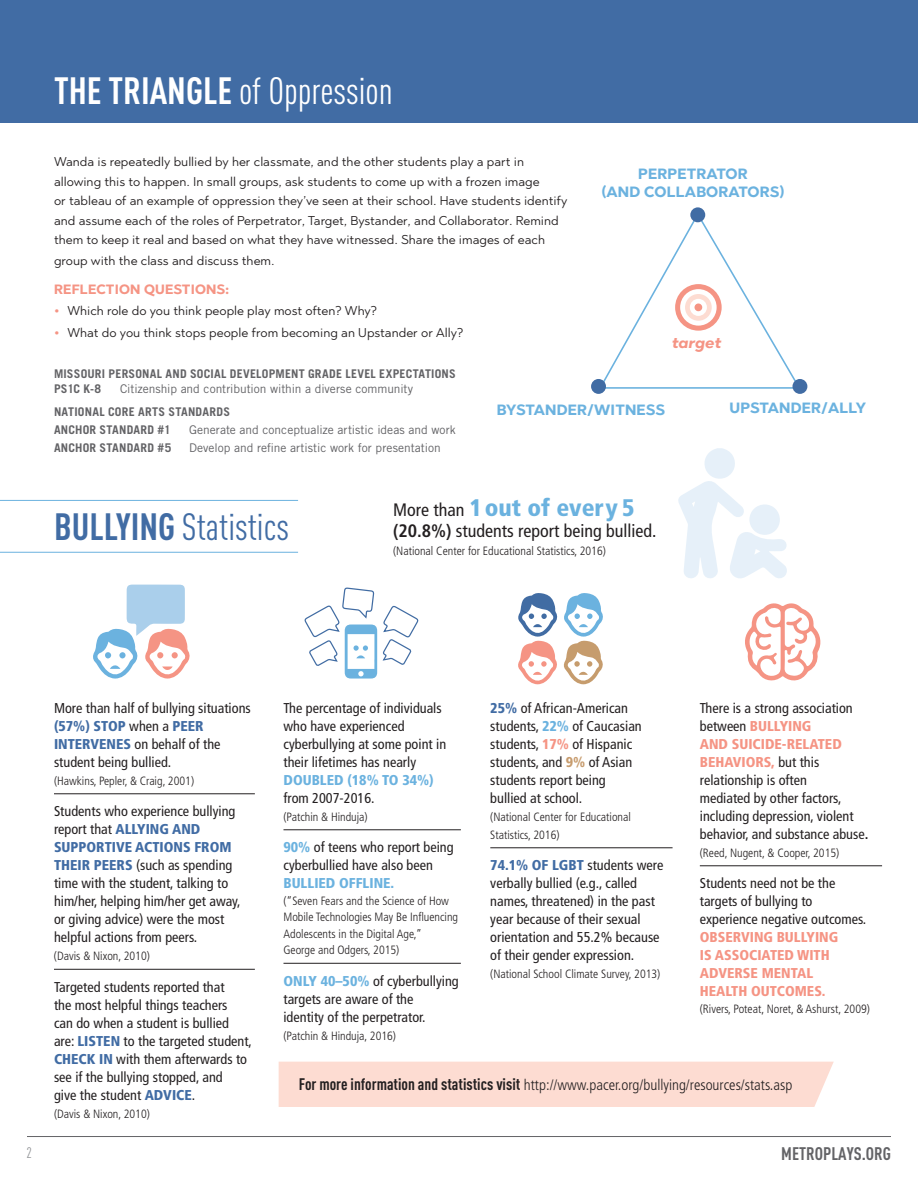
<style>
.page{position:relative;width:918px;height:1188px;background:#fff}
.page>*{position:absolute;margin:0;border:0;box-sizing:border-box;transform-origin:0 0}
.t1{font:37.5px "DIN Cond";color:#fff}
.t2{font:37.5px "DIN Cond";color:#416ca4}
.Guide_Body{font:900 condensed 24px "Frutiger";color:#6bb2df}
.Guide_Body-2{font:condensed 18px "Frutiger";color:#231f20}
.t3{font:700 18px "DIN Cond";color:#636366}
.Guide_Header{font:italic 700 15.75px "Abrade";letter-spacing:-.01em;color:#f59484}
.Guide_Body-3{font:300 condensed 15px "Frutiger";color:#231f20}
.t4{font:15px "DIN Cond";color:#939598}
.Guide_Header-2{font:700 14.85px/18.8px "Abrade";letter-spacing:.01em;color:#6bb2df;text-align:center}
.Guide_Body-4{font:condensed 14.25px/18px "Frutiger";color:#231f20}
.Guide_Body-5{font:700 13.5px "Abrade";letter-spacing:.01em;color:#f59484}
.Guide_Body-6{font:12.75px/19.5px "Abrade";color:#231f20}
.Guide_Body-7{font:300 condensed 12px/16.5px "Frutiger";color:#231f20}
.t5{font:12px "Trade Gothic";color:#636366}
.t6{font:700 12px "Trade Gothic";letter-spacing:.02em;color:#636366}
.s1{font-weight:700}
.s2{font-weight:700;font-size:15px;color:#f59484}
.s3{font-weight:400;font-size:18px;color:#231f20}
.s4{font-weight:900;color:#416ca4}
.s5{font-weight:900;color:#6bb2df}
.s6{font-weight:900;color:#f59484}
.s7{font-weight:900;color:#c79c6e}
.s8{font-family:"DIN Cond";font-weight:700;font-stretch:normal;font-size:16.5px}
</style>
<div class="page">
<div style="left:0;top:0;width:918px;height:122px;background:#416ca4"></div>
<hr style="left:27px;top:1136px;width:864px;height:1px;background:#636366">
<div style="left:279px;top:1062px;width:555px;height:45px;background:#fddcd2"></div>
<svg style="left:304px;top:587px;width:115px;height:92px"></svg>
<svg style="left:93px;top:585px;width:97px;height:94px"></svg>
<svg style="left:745px;top:603px;width:76px;height:78px"></svg>
<svg style="left:518px;top:593px;width:85px;height:91px"></svg>
<hr style="left:284px;top:830px;width:177px;height:1px;background:#231f20">
<hr style="left:284px;top:963px;width:177px;height:1px;background:#231f20">
<hr style="left:490px;top:848px;width:183px;height:1px;background:#231f20">
<hr style="left:700px;top:866px;width:182px;height:1px;background:#231f20">
<hr style="left:54px;top:794px;width:201px;height:1px;background:#231f20">
<hr style="left:54px;top:969px;width:201px;height:1px;background:#231f20">
<svg style="left:678px;top:448px;width:109px;height:130px"></svg>
<div style="left:749px;top:504px;width:31px;height:31px;background:#e6f0f9;border-radius:50%"></div>
<svg style="left:601px;top:213px;width:196px;height:177px"></svg>
<div style="left:690px;top:207px;width:15px;height:15px;background:#416ca4;border-radius:50%"></div>
<div style="left:792px;top:379px;width:15px;height:15px;background:#416ca4;border-radius:50%"></div>
<div style="left:591px;top:379px;width:15px;height:15px;background:#416ca4;border-radius:50%"></div>
<div style="left:690px;top:299px;width:17px;height:17px;background:#fff;border-radius:50%"></div>
<div style="left:695px;top:304px;width:7px;height:7px;background:#f59484;border-radius:50%"></div>
<hr style="left:0;top:500px;width:298px;height:1px;background:#6bb2df">
<hr style="left:0;top:552px;width:298px;height:1px;background:#6bb2df">
<p class="t1" style="left:54px;top:69px;width:340px"><span class="s1">THE TRIANGLE</span> of Oppression</p>
<p class="Guide_Body-6" style="left:54px;top:152px;width:515px">Wanda is repeatedly bullied by her classmate, and the other students play a part in allowing this to happen. In small groups, ask students to come up with a frozen image<br>or tableau of an example of oppression they’ve seen at their school. Have students identify and assume each of the roles of Perpetrator, Target, Bystander, and Collaborator. Remind them to keep it real and based on what they have witnessed. Share the images of each</p>
<p class="Guide_Body-6" style="left:54px;top:251px;width:222px">group with the class and discuss them.</p>
<p class="Guide_Body-5" style="left:54px;top:280px;width:177px">REFLECTION QUESTIONS:</p>
<p class="Guide_Body-6" style="left:54px;top:301px;width:325px"><span class="s2">•</span> Which role do you think people play most often? Why?</p>
<p class="Guide_Body-6" style="left:54px;top:323px;width:411px"><span class="s2">•</span> What do you think stops people from becoming an Upstander or Ally?</p>
<p class="t6" style="left:54px;top:366px;width:403px">MISSOURI PERSONAL AND SOCIAL DEVELOPMENT GRADE LEVEL EXPECTATIONS</p>
<p class="t6" style="left:54px;top:381px;width:49px">PS1C K-8</p>
<p class="t5" style="left:120px;top:381px;width:295px">Citizenship and contribution within a diverse community</p>
<p class="Guide_Header-2" style="left:602px;top:164px;width:184px">PERPETRATOR<br>(AND COLLABORATORS)</p>
<p class="Guide_Header" style="left:672px;top:331px;width:51px">target</p>
<p class="t6" style="left:54px;top:404px;width:178px">NATIONAL CORE ARTS STANDARDS</p>
<p class="t6" style="left:54px;top:422px;width:118px">ANCHOR STANDARD #1</p>
<p class="t5" style="left:189px;top:422px;width:268px">Generate and conceptualize artistic ideas and work</p>
<p class="t6" style="left:54px;top:440px;width:119px">ANCHOR STANDARD #5</p>
<p class="t5" style="left:189px;top:440px;width:253px">Develop and refine artistic work for presentation</p>
<p class="Guide_Header-2" style="left:497px;top:400px;width:170px">BYSTANDER/WITNESS</p>
<p class="Guide_Header-2" style="left:730px;top:399px;width:138px">UPSTANDER/ALLY</p>
<p class="t2" style="left:54px;top:505px;width:237px"><span class="s1">BULLYING</span> Statistics</p>
<p class="Guide_Body" style="left:393px;top:493px;width:243px"><span class="s3">More than</span> 1out of every 5</p>
<p class="Guide_Body-2" style="left:393px;top:520px;width:265px"><span class="s1">(20.8%)</span> students report being bullied.</p>
<p class="Guide_Body-7" style="left:393px;top:543px;width:214px">(National Center for Educational Statistics, 2016)</p>
<p class="Guide_Body-4" style="left:54px;top:699px;width:198px">More than half of bullying situations <span class="s4">(57%) STOP</span> when a <span class="s4">PEER<br>INTERVENES</span> on behalf of the student being bullied.</p>
<p class="Guide_Body-7" style="left:54px;top:772px;width:142px">(Hawkins, Pepler, &amp; Craig, 2001)</p>
<p class="Guide_Body-4" style="left:54px;top:802px;width:188px">Students who experience bullying report that <span class="s4">ALLYING AND<br>SUPPORTIVE ACTIONS FROM<br>THEIR PEERS</span> (such as spending time with the student, talking to him/her, helping him/her get away, or giving advice) were the most helpful actions from peers.</p>
<p class="Guide_Body-7" style="left:54px;top:948px;width:97px">(Davis &amp; Nixon, 2010)</p>
<p class="Guide_Body-4" style="left:54px;top:978px;width:200px">Targeted students reported that<br>the most helpful things teachers<br>can do when a student is bullied are: <span class="s4">LISTEN</span> to the targeted student,<br><span class="s4">CHECK IN</span> with them afterwards to see if the bullying stopped, and<br>give the student <span class="s4">ADVICE</span>.</p>
<p class="Guide_Body-7" style="left:54px;top:1105px;width:97px">(Davis &amp; Nixon, 2010)</p>
<p class="Guide_Body-4" style="left:284px;top:699px;width:164px">The percentage of individuals who have experienced cyberbullying at some point in their lifetimes has nearly<br><span class="s5">DOUBLED (18% TO 34%) </span>from 2007-2016.</p>
<p class="Guide_Body-7" style="left:283px;top:808px;width:86px">(Patchin &amp; Hinduja)</p>
<p class="Guide_Body-4" style="left:284px;top:838px;width:172px"><span class="s5">90%</span> of teens who report being cyberbullied have also been<br><span class="s5">BULLIED OFFLINE.</span></p>
<p class="Guide_Body-7" style="left:284px;top:892px;width:176px">(“Seven Fears and the Science of How Mobile Technologies May Be Influencing Adolescents in the Digital Age,”<br>George and Odgers, 2015)</p>
<p class="Guide_Body-4" style="left:284px;top:972px;width:177px"><span class="s5">ONLY 40–50%</span> of cyberbullying targets are aware of the<br>identity of the perpetrator.</p>
<p class="Guide_Body-7" style="left:284px;top:1027px;width:114px">(Patchin &amp; Hinduja, 2016)</p>
<p class="Guide_Body-4" style="left:490px;top:699px;width:153px"><span class="s4">25%</span> of African-American students, <span class="s5">22%</span> of Caucasian students, <span class="s6">17%</span> of Hispanic students, and <span class="s7">9%</span> of Asian students report being bullied at school.</p>
<p class="Guide_Body-7" style="left:490px;top:808px;width:142px;line-height:18px">(National Center for Educational<br>Statistics, 2016)</p>
<p class="Guide_Body-4" style="left:490px;top:856px;width:175px"><span class="s4">74.1% OF LGBT</span> students were verbally bullied (e.g., called names, threatened) in the past year because of their sexual orientation and 55.2% because of their gender expression.</p>
<p class="Guide_Body-7" style="left:490px;top:966px;width:172px">(National School Climate Survey, 2013)</p>
<p class="Guide_Body-4" style="left:700px;top:699px;width:170px">There is a strong association between <span class="s6">BULLYING<br>AND SUICIDE-RELATED<br>BEHAVIORS,</span> but this relationship is often<br>mediated by other factors, including depression, violent behavior, and substance abuse<span class="s1">.</span></p>
<p class="Guide_Body-7" style="left:700px;top:844px;width:141px">(Reed, Nugent, &amp; Cooper, 2015)</p>
<p class="Guide_Body-4" style="left:700px;top:874px;width:168px">Students need not be the targets of bullying to experience negative outcomes.<br><span class="s6">OBSERVING BULLYING<br>IS ASSOCIATED WITH<br>ADVERSE MENTAL<br>HEALTH OUTCOMES.</span></p>
<p class="Guide_Body-7" style="left:700px;top:1000px;width:172px">(Rivers, Poteat, Noret, &amp; Ashurst, 2009)</p>
<p class="Guide_Body-3" style="left:299px;top:1076px;width:495px"><span class="s8">For more information and statistics visit</span> http://www.pacer.org/bullying/resources/stats.asp</p>
<p class="t4" style="left:27px;top:1144px;width:7px">2</p>
<p class="t3" style="left:781px;top:1143px;width:111px">METROPLAYS.ORG</p>
</div>
